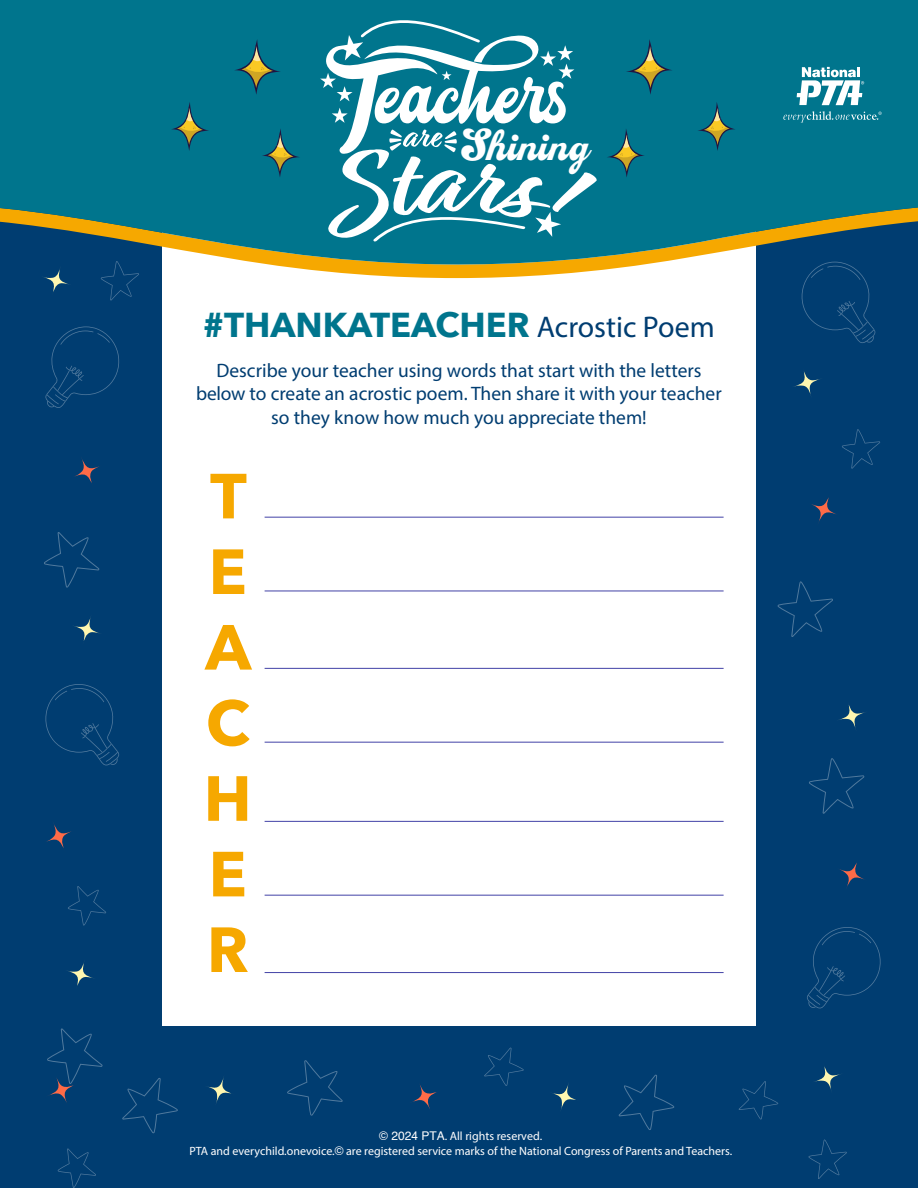
<style>
.page{position:relative;width:918px;height:1188px;background:#003d71}
.page>*{position:absolute;margin:0;border:0;box-sizing:border-box;transform-origin:0 0}
.t1{font:700 63px/75.6px "Avenir Next";color:#f6a800;text-align:justify}
.t2{font:700 48.45px "Casey";color:#fff}
.t3{font:700 34.5px "Avenir Next";color:#00758d}
.t4{font:19.5px/23.4px "Myriad Variable Concept";color:#003d71;text-align:center}
.t5{font:12px/14.4px "Myriad Variable Concept";color:#fff;text-align:center}
.s1{font-family:"Myriad Variable Concept";font-weight:400;font-size:30px;color:#003d71}
.s2{font-family:"Helvetica"}
.s3{font-family:"Arial"}
</style>
<div class="page">
<svg style="left:44px;top:532px;width:55px;height:56px"></svg>
<svg style="left:46px;top:278px;width:23px;height:14px"></svg>
<svg style="left:74px;top:458px;width:25px;height:25px"></svg>
<svg style="left:74px;top:617px;width:26px;height:24px"></svg>
<svg style="left:46px;top:824px;width:25px;height:24px"></svg>
<svg style="left:67px;top:963px;width:26px;height:23px"></svg>
<svg style="left:68px;top:886px;width:38px;height:40px"></svg>
<svg style="left:58px;top:1148px;width:38px;height:40px"></svg>
<svg style="left:809px;top:758px;width:55px;height:56px"></svg>
<svg style="left:808px;top:1139px;width:39px;height:40px"></svg>
<svg style="left:801px;top:278px;width:74px;height:65px"></svg>
<svg style="left:814px;top:1066px;width:27px;height:23px"></svg>
<svg style="left:839px;top:862px;width:25px;height:26px"></svg>
<svg style="left:839px;top:705px;width:26px;height:24px"></svg>
<svg style="left:811px;top:497px;width:25px;height:24px"></svg>
<svg style="left:794px;top:371px;width:26px;height:25px"></svg>
<svg style="left:842px;top:429px;width:38px;height:40px"></svg>
<svg style="left:778px;top:581px;width:55px;height:56px"></svg>
<svg style="left:122px;top:1078px;width:56px;height:55px"></svg>
<svg style="left:47px;top:1028px;width:56px;height:75px"></svg>
<svg style="left:208px;top:1077px;width:23px;height:26px"></svg>
<svg style="left:412px;top:1085px;width:25px;height:24px"></svg>
<svg style="left:552px;top:1084px;width:24px;height:26px"></svg>
<svg style="left:484px;top:1048px;width:40px;height:38px"></svg>
<svg style="left:619px;top:1075px;width:55px;height:55px"></svg>
<svg style="left:739px;top:1081px;width:39px;height:39px"></svg>
<svg style="left:101px;top:278px;width:34px;height:23px"></svg>
<div style="left:162px;top:175px;width:594px;height:851px;background:#fff"></div>
<hr style="left:265px;top:517px;width:459px;height:1px;background:#4242a6">
<hr style="left:265px;top:591px;width:459px;height:1px;background:#4242a6">
<hr style="left:265px;top:668px;width:459px;height:1px;background:#4242a6">
<hr style="left:265px;top:742px;width:459px;height:1px;background:#4242a6">
<hr style="left:265px;top:821px;width:459px;height:1px;background:#4242a6">
<hr style="left:265px;top:895px;width:459px;height:1px;background:#4242a6">
<hr style="left:265px;top:972px;width:459px;height:1px;background:#4242a6">
<svg style="left:44px;top:265px;width:820px;height:13px"></svg>
<svg style="left:0;top:0;width:918px;height:265px;background:#117684"></svg>
<svg style="left:783px;top:111px;width:99px;height:12px"></svg>
<svg style="left:797px;top:67px;width:67px;height:38px;background:#84bcc8"></svg>
<svg style="left:171px;top:102px;width:38px;height:49px;background:#23787a"></svg>
<svg style="left:234px;top:39px;width:47px;height:56px;background:#22787b"></svg>
<svg style="left:262px;top:128px;width:38px;height:50px;background:#22787b"></svg>
<svg style="left:697px;top:102px;width:39px;height:49px;background:#22787b"></svg>
<svg style="left:626px;top:39px;width:47px;height:56px;background:#22787b"></svg>
<svg style="left:607px;top:128px;width:38px;height:50px;background:#22787b"></svg>
<svg style="left:807px;top:927px;width:74px;height:81px"></svg>
<svg style="left:45px;top:684px;width:74px;height:81px"></svg>
<svg style="left:45px;top:326px;width:74px;height:82px"></svg>
<svg style="left:287px;top:1060px;width:56px;height:56px"></svg>
<svg style="left:320px;top:6px;width:279px;height:237px;background:#3d96a8"></svg>
<h2 class="t2" style="left:461px;top:118px;width:130px">Shining</h2>
<p class="t3" style="left:203px;top:295px;width:513px">#THANKATEACHER <span class="s1">Acrostic Poem</span></p>
<p class="t4" style="left:196px;top:359px;width:527px">Describe your teacher using words that start with the letters below to create an acrostic poem. Then share it with your teacher so they know how much you appreciate them!</p>
<p class="t1" style="left:204px;top:458px;width:50px">T E A C H E R</p>
<p class="t5" style="left:189px;top:1129px;width:544px"><span class="s2">© 202</span><span class="s3">4</span> <span class="s2">PTA</span>. All rights reserved.<br>PTA and everychild.onevoice.<span class="s2">©</span> are registered service marks of the National Congress of Parents and Teachers.</p>
</div>
